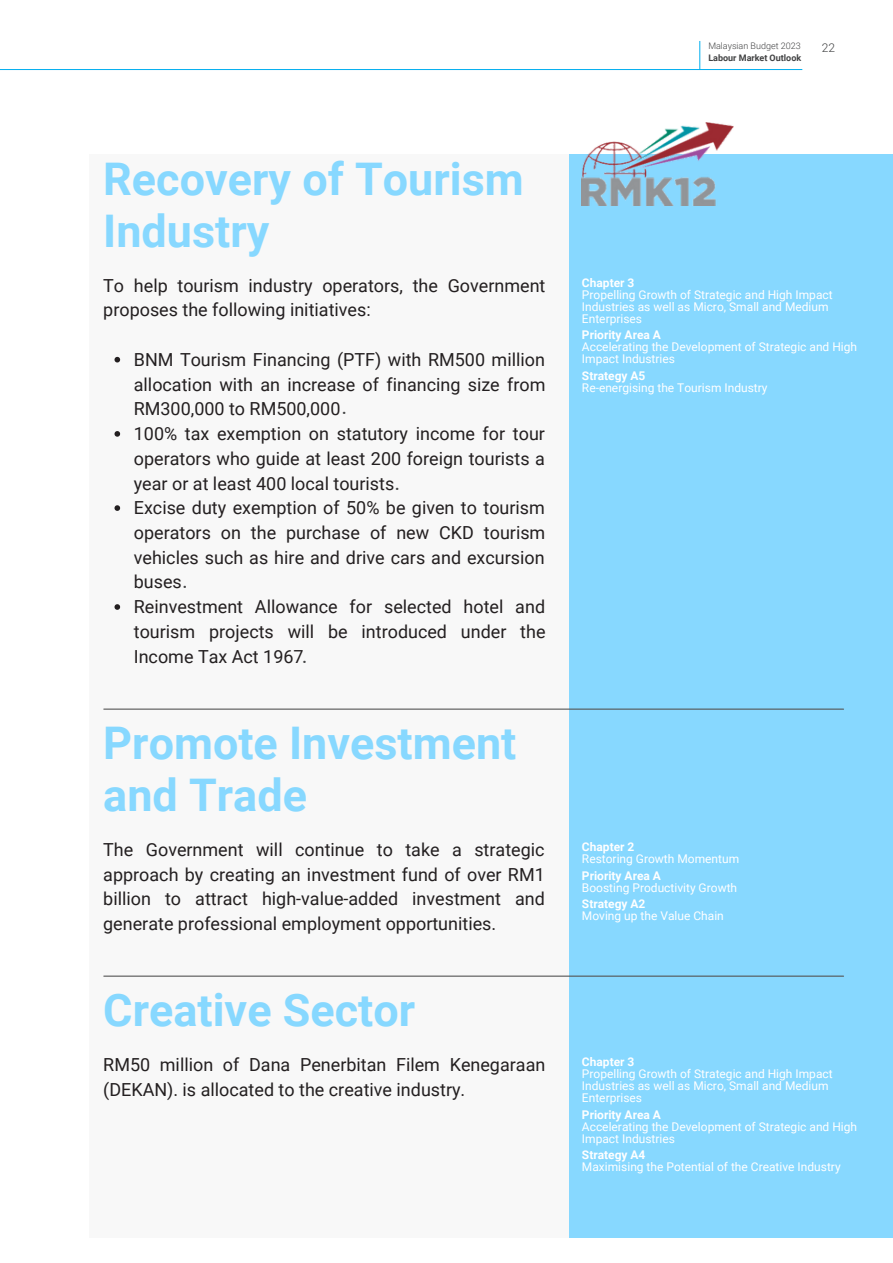
<style>
.page{position:relative;width:893px;height:1263px;background:#fff}
.page>*{position:absolute;margin:0;border:0;box-sizing:border-box;transform-origin:0 0}
.t1{font:700 45px/51.8px "Roboto";color:#87d8ff}
.t2{font:18px/24.8px "Roboto";color:#231f20}
.t3{font:700 15px "Roboto";color:#414243}
.t4{font:12px/12px "Roboto";color:#fff}
.t5{font:300 12px "Roboto";color:#414243}
.t6{font:300 9px "Roboto";color:#414243}
.t7{font:700 9px "Roboto";color:#414243}
.s1{font-weight:700}
</style>
<div class="page">
<hr style="left:0;top:69px;width:802px;height:1px;background:#00aeef">
<svg style="left:699px;top:41px;width:1px;height:28px"></svg>
<div style="left:89px;top:154px;width:714px;height:1084px;background:#f8f8f8"></div>
<div style="left:569px;top:154px;width:323px;height:1084px;background:#87d8ff"></div>
<img style="left:582px;top:122px;width:152px;height:83px">
<svg style="left:115px;top:357px;width:5px;height:5px"></svg>
<svg style="left:115px;top:431px;width:5px;height:6px"></svg>
<svg style="left:115px;top:505px;width:5px;height:6px"></svg>
<svg style="left:115px;top:604px;width:5px;height:6px"></svg>
<hr style="left:104px;top:708px;width:739px;height:2px;background:#555">
<hr style="left:104px;top:975px;width:739px;height:2px;background:#555">
<p class="t6" style="left:708px;top:40px;width:94px">Malaysian Budget 2023</p>
<p class="t7" style="left:708px;top:52px;width:94px">Labour Market Outlook</p>
<p class="t5" style="left:822px;top:40px;width:15px">22</p>
<p class="t1" style="left:103px;top:152px;width:422px">Recovery of Tourism<br>Industry</p>
<p class="t2" style="left:103px;top:272px;width:444px">To help tourism industry operators, the Government proposes the following initiatives:</p>
<p class="t2" style="left:134px;top:346px;width:413px">BNM Tourism Financing (PTF) with RM500 million allocation with an increase of financing size from RM300,000 to RM500,000<br>100% tax exemption on statutory income for tour operators who guide at least 200 foreign tourists a year or at least 400 local tourists<br>Excise duty exemption of 50% be given to tourism operators on the purchase of new CKD tourism vehicles such as hire and drive cars and excursion buses<br>Reinvestment Allowance for selected hotel and tourism projects will be introduced under the Income Tax Act 1967</p>
<p class="t3" style="left:342px;top:398px;width:6px">.</p>
<p class="t3" style="left:395px;top:474px;width:6px">.</p>
<p class="t3" style="left:183px;top:572px;width:6px">.</p>
<p class="t3" style="left:303px;top:647px;width:6px">.</p>
<p class="t1" style="left:103px;top:716px;width:415px">Promote Investment and Trade</p>
<p class="t2" style="left:103px;top:836px;width:443px;text-align:justify">The Government will continue to take a strategic approach by creating an investment fund of over RM1 billion to attract high-value-added investment and generate professional employment opportunities.</p>
<p class="t1" style="left:103px;top:983px;width:313px">Creative Sector</p>
<p class="t2" style="left:103px;top:1052px;width:444px">RM50 million of Dana Penerbitan Filem Kenegaraan (DEKAN). is allocated to the creative industry.</p>
<p class="t4" style="left:582px;top:276px;width:252px"><span class="s1">Chapter 3<br></span>Propelling Growth of Strategic and High Impact<br>Industries as well as Micro, Small and Medium<br>Enterprises</p>
<p class="t4" style="left:582px;top:329px;width:277px"><span class="s1">Priority Area A<br></span>Accelerating the Development of Strategic and High<br>Impact Industries</p>
<p class="t4" style="left:582px;top:369px;width:187px"><span class="s1">Strategy A5<br></span>Re-energising the Tourism Industry</p>
<p class="t4" style="left:582px;top:840px;width:159px"><span class="s1">Chapter 2<br></span>Restoring Growth Momentum</p>
<p class="t4" style="left:582px;top:869px;width:157px"><span class="s1">Priority Area A<br></span>Boosting Productivity Growth</p>
<p class="t4" style="left:582px;top:897px;width:143px"><span class="s1">Strategy A2<br></span>Moving up the Value Chain</p>
<p class="t4" style="left:582px;top:1056px;width:252px"><span class="s1">Chapter 3<br></span>Propelling Growth of Strategic and High Impact<br>Industries as well as Micro, Small and Medium<br>Enterprises</p>
<p class="t4" style="left:582px;top:1108px;width:277px"><span class="s1">Priority Area A<br></span>Accelerating the Development of Strategic and High<br>Impact Industries</p>
<p class="t4" style="left:582px;top:1149px;width:260px"><span class="s1">Strategy A4<br></span>Maximising the Potential of the Creative Industry</p>
</div>
